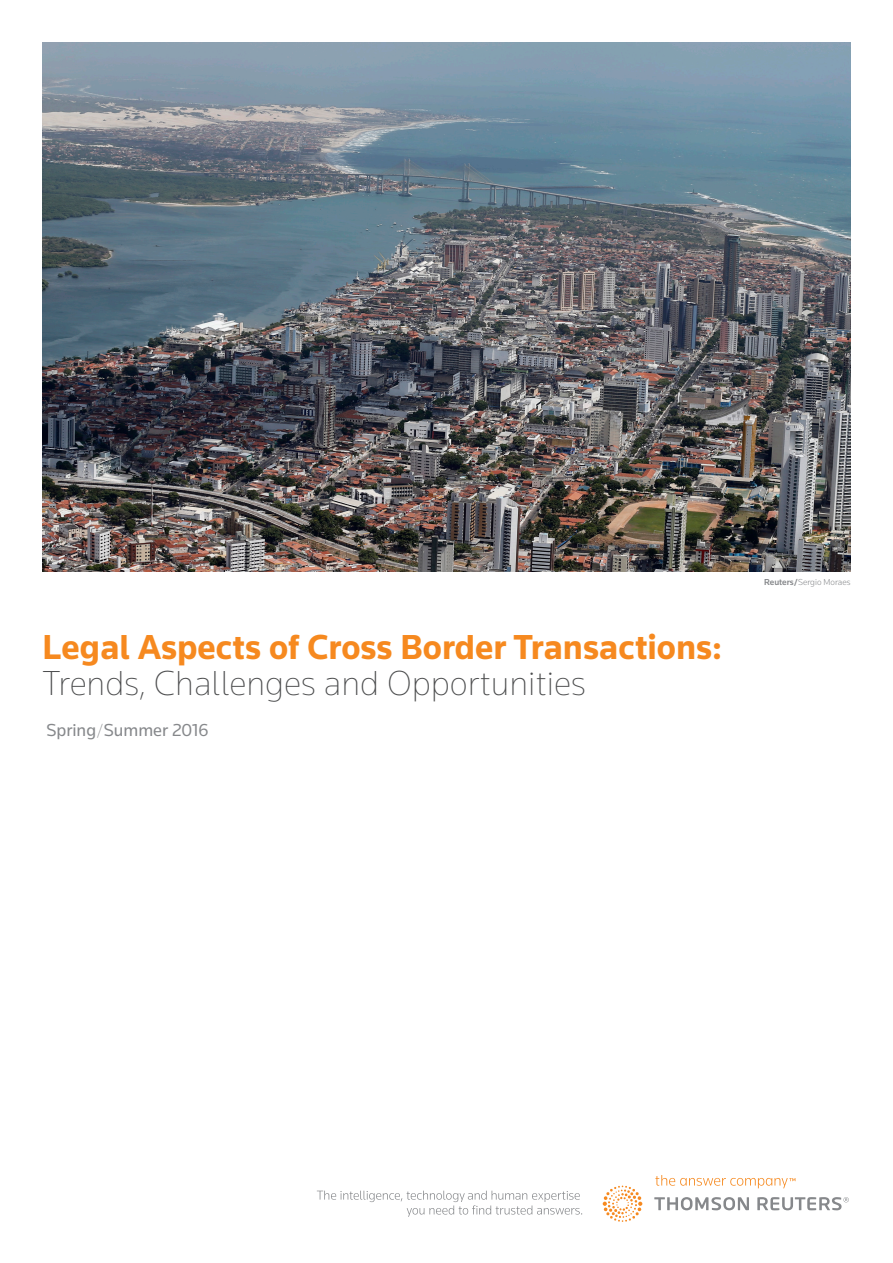
<style>
.page{position:relative;width:893px;height:1263px;background:#fff}
.page>*{position:absolute;margin:0;border:0;box-sizing:border-box;transform-origin:0 0}
.Title_Level_1{font:700 36px "Knowledge";color:#f6891f}
.Title_Level_1-2{font:200 36px "Knowledge";color:#4b4c4d}
.Title_Level_1-3{font:18px "Knowledge";color:#86888b}
.Image_Copyright{font:300 9px "Knowledge";color:#86888b}
.s1{font-weight:200}
.s2{font-weight:500}
</style>
<div class="page">
<svg style="left:317px;top:1175px;width:532px;height:47px"></svg>
<img style="left:43px;top:43px;width:807px;height:528px">
<p class="Title_Level_1" style="left:43px;top:625px;width:681px">Legal Aspects of Cross Border Transactions:</p>
<p class="Title_Level_1-2" style="left:43px;top:661px;width:545px">Trends, Challenges and Opportunities</p>
<p class="Title_Level_1-3" style="left:46px;top:718px;width:163px">Spring<span class="s1">/</span>Summer 2016</p>
<p class="Image_Copyright" style="left:764px;top:576px;width:88px"><span class="s2">Reuters/</span>Sergio Moraes</p>
</div>
